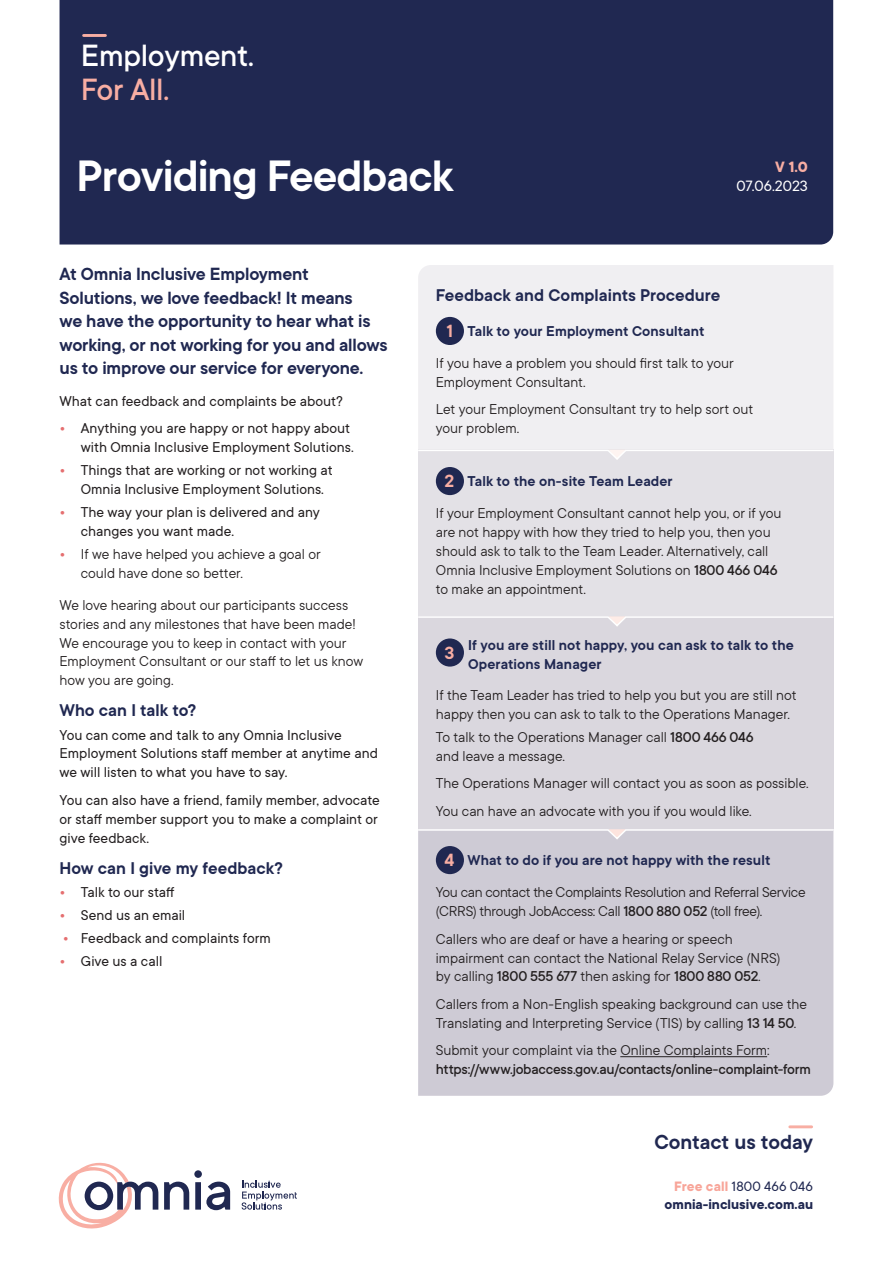
<style>
.page{position:relative;width:893px;height:1263px;background:#fff}
.page>*{position:absolute;margin:0;border:0;box-sizing:border-box;transform-origin:0 0}
.t1{font:600 48.45px "TT Commons Classic";letter-spacing:-.02em;color:#fff}
.t2{font:500 33.9px "TT Commons Classic";letter-spacing:-.01em;color:#fff}
.t3{font:500 33.9px "TT Commons Classic";letter-spacing:-.01em;color:#f8aea3}
.t4{font:600 22.5px "TT Commons Classic";color:#202851}
.t5{font:600 19.5px/23.4px "TT Commons Classic";letter-spacing:-.01em;color:#202851}
.t6{font:600 19.5px "TT Commons Classic";color:#f8aea3}
.t7{font:600 18.75px "TT Commons Classic";color:#202851}
.t8{font:16.5px "TT Commons Classic";color:#fff}
.t9{font:700 16.5px "TT Commons Classic";color:#f8aea3}
.t10{font:15.75px/18.9px "TT Commons Classic";color:#231f20}
.t11{font:15.75px/18.9px "TT Commons Classic";color:#231f20}
.t12{font:15.75px/32.1px "TT Commons Classic";letter-spacing:-.02em;color:#231f20}
.t13{font:500 15.75px "TT Commons Classic";letter-spacing:-.015em;color:#231f20}
.t14{font:600 15.75px/18.9px "TT Commons Classic";letter-spacing:.01em;color:#202851}
.t15{font:700 15px/18px "TT Commons Classic";color:#202851;text-align:right}
.s1{font-weight:900;color:#e56f70}
.s2{font-weight:600;font-size:19.5px;color:#f8aea3}
.s3{font-weight:600;color:#202851}
.s4{font-weight:500}
.s5{color:#f8a599}
.s6{font-weight:400}
</style>
<div class="page">
<div style="left:60px;top:0;width:773px;height:244px;background:#202851"></div>
<div style="left:418px;top:265px;width:415px;height:184px;background:#f0eff2"></div>
<div style="left:418px;top:450px;width:415px;height:166px;background:#e3e1e6"></div>
<div style="left:418px;top:616px;width:415px;height:213px;background:#dad7de"></div>
<div style="left:418px;top:840px;width:415px;height:256px;background:#cecbd5"></div>
<div style="left:436px;top:317px;width:28px;height:28px;background:#202851;border-radius:50%"></div>
<svg style="left:418px;top:449px;width:416px;height:12px"></svg>
<svg style="left:418px;top:615px;width:416px;height:13px"></svg>
<svg style="left:418px;top:828px;width:416px;height:12px"></svg>
<hr style="left:620px;top:1056px;width:147px;height:1px;background:#231f20">
<div style="left:436px;top:846px;width:28px;height:28px;background:#202851;border-radius:50%"></div>
<div style="left:436px;top:467px;width:28px;height:28px;background:#202851;border-radius:50%"></div>
<div style="left:436px;top:638px;width:28px;height:29px;background:#202851;border-radius:50%"></div>
<div style="left:194px;top:1170px;width:8px;height:8px;background:#202851;border-radius:50%"></div>
<svg style="left:58px;top:1162px;width:100px;height:67px"></svg>
<svg style="left:164px;top:1181px;width:25px;height:28px"></svg>
<svg style="left:195px;top:1181px;width:35px;height:29px"></svg>
<svg style="left:242px;top:1180px;width:55px;height:29px"></svg>
<hr style="left:84px;top:34px;width:21px;height:3px;background:#f8aea3">
<hr style="left:790px;top:1125px;width:22px;height:3px;background:#f8aea3">
<h2 class="t2" style="left:81px;top:35px;width:175px">Employment.</h2>
<h2 class="t3" style="left:81px;top:68px;width:90px">For All.</h2>
<h1 class="t1" style="left:77px;top:145px;width:378px">Providing Feedback</h1>
<p class="t9" style="left:775px;top:156px;width:34px">V 1.0</p>
<p class="t8" style="left:737px;top:176px;width:73px">07.06.2023</p>
<p class="t5" style="left:60px;top:262px;width:330px">At Omnia Inclusive Employment Solutions, we love feedback! It means<br>we have the opportunity to hear what is working, or not working for you and allows us to improve our service for everyone.</p>
<p class="t11" style="left:60px;top:391px;width:285px">What can feedback and complaints be about?</p>
<p class="t11" style="left:60px;top:418px;width:296px;text-align:right"><span class="s1">•</span> Anything you are happy or not happy about with Omnia Inclusive Employment Solutions.</p>
<p class="t11" style="left:81px;top:460px;width:253px;text-indent:-21px"><span class="s1">•</span> Things that are working or not working at<br>Omnia Inclusive Employment Solutions.</p>
<p class="t11" style="left:81px;top:502px;width:241px;text-indent:-21px"><span class="s1">•</span> The way your plan is delivered and any changes you want made.</p>
<p class="t10" style="left:81px;top:544px;width:242px;text-indent:-21px"><span class="s1">•</span> If we have helped you achieve a goal or could have done so better.</p>
<p class="t10" style="left:60px;top:595px;width:305px">We love hearing about our participants success stories and any milestones that have been made!<br>We encourage you to keep in contact with your Employment Consultant or our staff to let us know how you are going.</p>
<p class="t7" style="left:60px;top:698px;width:138px">Who can I talk to?</p>
<p class="t11" style="left:60px;top:725px;width:320px">You can come and talk to any Omnia Inclusive<br>Employment Solutions staff member at anytime and we will listen to what you have to say.</p>
<p class="t11" style="left:60px;top:790px;width:322px;text-align:justify">You can also have a friend, family member, advocate or staff member support you to make a complaint or give feedback.</p>
<p class="t7" style="left:60px;top:856px;width:225px">How can I give my feedback?</p>
<p class="t11" style="left:60px;top:882px;width:117px"><span class="s1">•</span> Talk to our staff</p>
<p class="t11" style="left:60px;top:905px;width:127px"><span class="s1">•</span> Send us an email</p>
<p class="t11" style="left:63px;top:928px;width:209px"><span class="s1">•</span> Feedback and complaints form</p>
<p class="t11" style="left:60px;top:951px;width:104px"><span class="s1">•</span> Give us a call</p>
<p class="t7" style="left:436px;top:283px;width:286px">Feedback and Complaints Procedure</p>
<p class="t10" style="left:436px;top:314px;width:300px;line-height:32.1px;text-indent:11px"><span class="s2">1</span> <span class="s3">Talk to your Employment Consultant<br></span>If you have a problem you should first talk to your</p>
<p class="t10" style="left:436px;top:368px;width:319px;line-height:27.5px">Employment Consultant.<br>Let your Employment Consultant try to help sort out</p>
<p class="t10" style="left:436px;top:418px;width:85px">your problem.</p>
<p class="t10" style="left:436px;top:465px;width:347px;line-height:32.1px;text-indent:9px"><span class="s2">2</span> <span class="s3">Talk to the on-site Team Leader<br></span>If your Employment Consultant cannot help you, or if you</p>
<p class="t10" style="left:436px;top:522px;width:343px">are not happy with how they tried to help you, then you should ask to talk to the Team Leader. Alternatively, call Omnia Inclusive Employment Solutions on <span class="s4">1800 466 046 </span>to make an appointment.</p>
<p class="t14" style="left:468px;top:635px;width:327px">If you are still not happy, you can ask to talk to the<br>Operations Manager</p>
<p class="t6" style="left:444px;top:640px;width:11px">3</p>
<p class="t10" style="left:436px;top:685px;width:362px">If the Team Leader has tried to help you but you are still not happy then you can ask to talk to the Operations Manager.</p>
<p class="t10" style="left:436px;top:727px;width:319px">To talk to the Operations Manager call <span class="s4">1800 466 046 </span>and leave a message.</p>
<p class="t10" style="left:436px;top:769px;width:374px;line-height:27.5px">The Operations Manager will contact you as soon as possible.<br>You can have an advocate with you if you would like.</p>
<p class="t12" style="left:436px;top:844px;width:371px;text-indent:9px"><span class="s2">4</span> <span class="s3">What to do if you are not happy with the result<br></span>You can contact the Complaints Resolution and Referral Service</p>
<p class="t10" style="left:436px;top:897px;width:328px;line-height:27.5px">(CRRS) through JobAccess: Call <span class="s4">1800 880 052</span> (toll free).<br>Callers who are deaf or have a hearing or speech</p>
<p class="t10" style="left:436px;top:947px;width:346px">impairment can contact the National Relay Service (NRS) by calling <span class="s4">1800 555 677</span> then asking for <span class="s4">1800 880 052</span>.</p>
<p class="t10" style="left:436px;top:994px;width:373px">Callers from a Non-English speaking background can use the<br>Translating and Interpreting Service (TIS) by calling <span class="s4">13 14 50</span>.</p>
<p class="t10" style="left:436px;top:1040px;width:335px">Submit your complaint via the Online Complaints Form:</p>
<p class="t13" style="left:436px;top:1059px;width:376px">https://www.jobaccess.gov.au/contacts/online-complaint-form</p>
<h3 class="t4" style="left:654px;top:1127px;width:160px">Contact us today</h3>
<p class="t15" style="left:665px;top:1177px;width:150px"><span class="s5">Free call</span> <span class="s6">1800 466 046 </span>omnia-inclusive.com.au</p>
</div>
